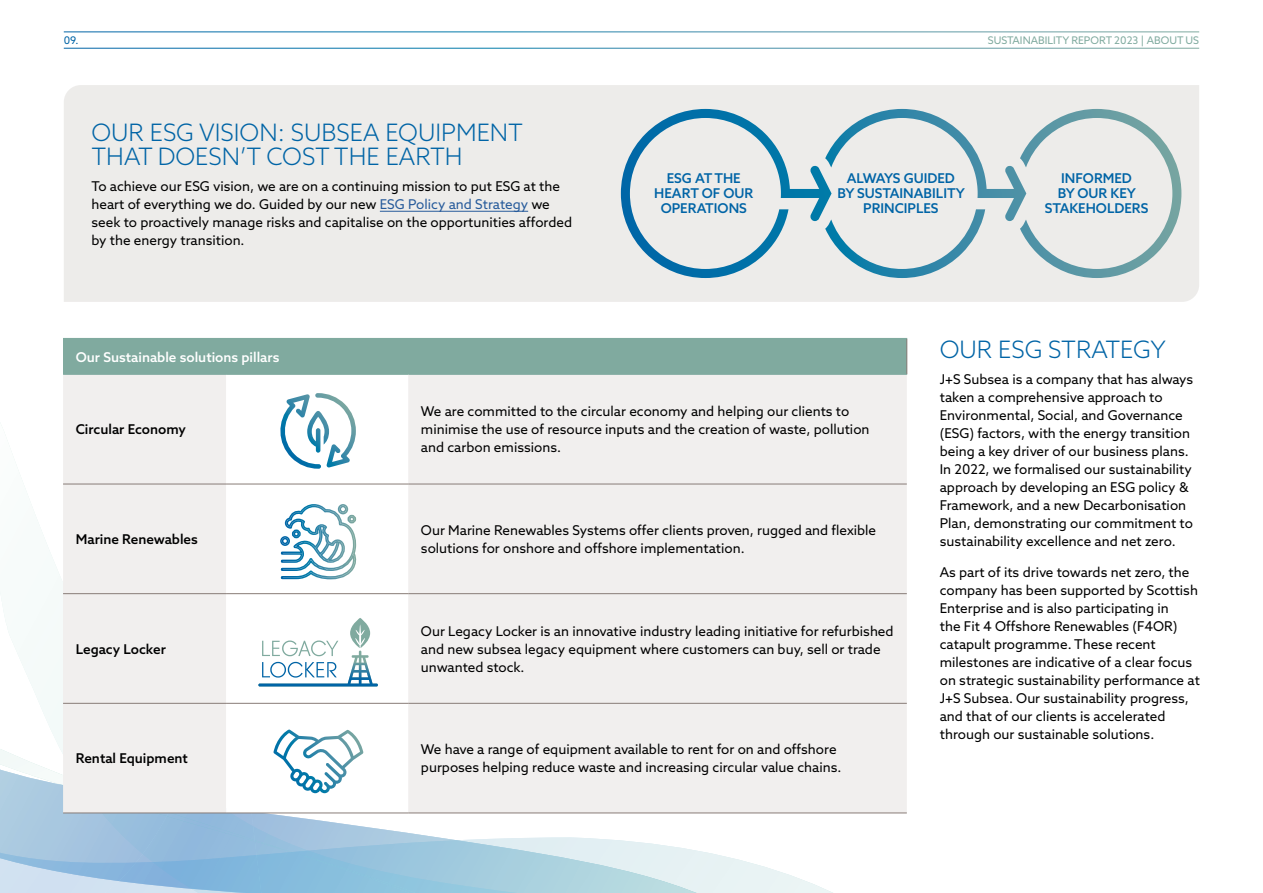
<style>
.page{position:relative;width:1263px;height:893px;background:#fff}
.page>*{position:absolute;margin:0;border:0;box-sizing:border-box;transform-origin:0 0}
.t1{font:300 24px/24px "Azo Sans";color:#0064a6}
.t2{font:13.5px/18px "Azo Sans";color:#000}
.t3{font:500 13.5px/15px "Azo Sans";color:#0064a6;text-align:center}
.t4{font:500 13.5px "Azo Sans";color:#000}
.t5{font:500 13.5px "Azo Sans";color:#fff}
.t6{font:10.5px "Azo Sans";color:#80aa9f}
.t7{font:10.5px "Azo Sans";color:#0064a6}
.s1{color:#275b9b}
</style>
<div class="page">
<svg style="left:267px;top:814px;width:566px;height:79px"></svg>
<svg style="left:0;top:470px;width:267px;height:423px"></svg>
<div style="left:63px;top:338px;width:844px;height:36px;background:#80aa9f"></div>
<div style="left:63px;top:375px;width:163px;height:438px;background:#f1efee"></div>
<svg style="left:226px;top:470px;width:182px;height:343px"></svg>
<div style="left:408px;top:375px;width:499px;height:438px;background:#f1efee"></div>
<hr style="left:906px;top:339px;width:1px;height:35px;background:#887c77">
<hr style="left:63px;top:813px;width:163px;height:1px;background:#887c77">
<hr style="left:226px;top:813px;width:182px;height:1px;background:#887c77">
<hr style="left:408px;top:813px;width:499px;height:1px;background:#887c77">
<hr style="left:63px;top:374px;width:163px;height:1px;background:#80aa9f">
<hr style="left:226px;top:374px;width:182px;height:1px;background:#80aa9f">
<hr style="left:408px;top:374px;width:499px;height:1px;background:#80aa9f">
<hr style="left:63px;top:484px;width:163px;height:1px;background:#887c77">
<hr style="left:226px;top:484px;width:182px;height:1px;background:#887c77">
<hr style="left:408px;top:484px;width:499px;height:1px;background:#887c77">
<hr style="left:63px;top:593px;width:163px;height:1px;background:#887c77">
<hr style="left:226px;top:593px;width:182px;height:1px;background:#887c77">
<hr style="left:408px;top:593px;width:499px;height:1px;background:#887c77">
<hr style="left:63px;top:703px;width:163px;height:1px;background:#887c77">
<hr style="left:226px;top:703px;width:182px;height:1px;background:#887c77">
<hr style="left:408px;top:703px;width:499px;height:1px;background:#887c77">
<div style="left:64px;top:85px;width:1135px;height:217px;background:#edecea"></div>
<hr style="left:380px;top:211px;width:148px;height:1px;background:#275b9b">
<svg style="left:273px;top:730px;width:90px;height:63px"></svg>
<svg style="left:279px;top:503px;width:79px;height:77px"></svg>
<svg style="left:280px;top:393px;width:76px;height:76px"></svg>
<svg style="left:258px;top:618px;width:120px;height:68px"></svg>
<svg style="left:621px;top:109px;width:560px;height:169px"></svg>
<p class="t7" style="left:64px;top:34px;width:16px">09.</p>
<p class="t6" style="left:988px;top:34px;width:213px">SUSTAINABILITY REPORT 2023 | ABOUT US</p>
<h1 class="t1" style="left:91px;top:120px;width:433px">OUR ESG VISION: SUBSEA EQUIPMENT<br>THAT DOESN’T COST THE EARTH</h1>
<p class="t2" style="left:91px;top:177px;width:482px">To achieve our ESG vision, we are on a continuing mission to put ESG at the heart of everything we do. Guided by our new <span class="s1">ESG Policy and Strategy</span> we seek to proactively manage risks and capitalise on the opportunities afforded by the energy transition.</p>
<p class="t3" style="left:654px;top:170px;width:101px">ESG AT THE<br>HEART OF OUR<br>OPERATIONS</p>
<p class="t3" style="left:837px;top:170px;width:129px">ALWAYS GUIDED<br>BY SUSTAINABILITY<br>PRINCIPLES</p>
<p class="t3" style="left:1045px;top:170px;width:105px">INFORMED<br>BY OUR KEY<br>STAKEHOLDERS</p>
<p class="t5" style="left:76px;top:348px;width:205px">Our Sustainable solutions pillars</p>
<p class="t4" style="left:76px;top:421px;width:112px">Circular Economy</p>
<p class="t2" style="left:421px;top:402px;width:450px">We are committed to the circular economy and helping our clients to minimise the use of resource inputs and the creation of waste, pollution and carbon emissions.</p>
<p class="t4" style="left:76px;top:530px;width:124px">Marine Renewables</p>
<p class="t2" style="left:421px;top:521px;width:457px">Our Marine Renewables Systems offer clients proven, rugged and flexible solutions for onshore and offshore implementation.</p>
<p class="t4" style="left:76px;top:640px;width:92px">Legacy Locker</p>
<p class="t2" style="left:421px;top:622px;width:474px">Our Legacy Locker is an innovative industry leading initiative for refurbished and new subsea legacy equipment where customers can buy, sell or trade unwanted stock.</p>
<p class="t4" style="left:76px;top:750px;width:114px">Rental Equipment</p>
<p class="t2" style="left:421px;top:740px;width:422px">We have a range of equipment available to rent for on and offshore purposes helping reduce waste and increasing circular value chains.</p>
<h1 class="t1" style="left:940px;top:337px;width:228px">OUR ESG STRATEGY</h1>
<p class="t2" style="left:940px;top:370px;width:255px">J+S Subsea is a company that has always taken a comprehensive approach to Environmental, Social, and Governance (ESG) factors, with the energy transition being a key driver of our business plans.<br>In 2022, we formalised our sustainability approach by developing an ESG policy &amp; Framework, and a new Decarbonisation Plan, demonstrating our commitment to sustainability excellence and net zero.</p>
<p class="t2" style="left:940px;top:563px;width:262px">As part of its drive towards net zero, the company has been supported by Scottish Enterprise and is also participating in<br>the Fit 4 Offshore Renewables (F4OR) catapult programme. These recent milestones are indicative of a clear focus on strategic sustainability performance at J+S Subsea. Our sustainability progress, and that of our clients is accelerated through our sustainable solutions.</p>
</div>
